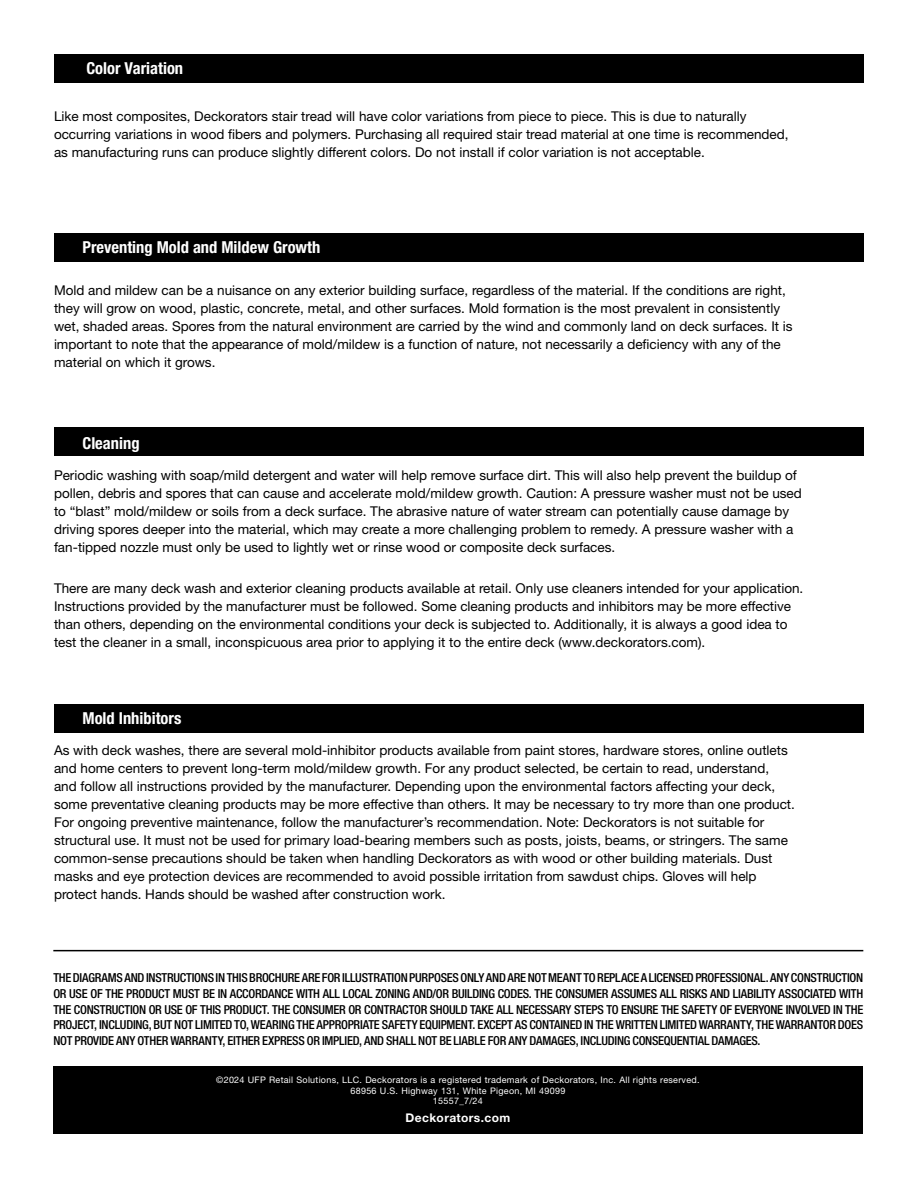
<style>
.page{position:relative;width:918px;height:1188px;background:#fff}
.page>*{position:absolute;margin:0;border:0;box-sizing:border-box;transform-origin:0 0}
.t1{font:700 condensed 16.5px "Helvetica Neue LT Std";color:#fff}
.t2{font:13.5px/18px "Helvetica Neue LT Std";color:#000}
.t3{font:500 condensed 12.3px/15.8px "Helvetica Neue LT Std";letter-spacing:-.02em;color:#000;text-align:justify}
.t4{font:700 12px "Helvetica Neue LT Std";letter-spacing:.03em;color:#fff}
.t5{font:9px/10.5px "Helvetica Neue LT Std";letter-spacing:.03em;color:#fff;text-align:center}
</style>
<div class="page">
<div style="left:54px;top:54px;width:810px;height:28px;background:#000"></div>
<div style="left:54px;top:233px;width:810px;height:28px;background:#000"></div>
<div style="left:54px;top:427px;width:810px;height:28px;background:#000"></div>
<div style="left:54px;top:704px;width:810px;height:28px;background:#000"></div>
<div style="left:53px;top:1067px;width:810px;height:67px;background:#000"></div>
<hr style="left:53px;top:950px;width:810px;height:1px;background:#000">
<p class="t1" style="left:86px;top:58px;width:98px">Color Variation</p>
<p class="t2" style="left:54px;top:107px;width:736px">Like most composites, Deckorators stair tread will have color variations from piece to piece. This is due to naturally occurring variations in wood fibers and polymers. Purchasing all required stair tread material at one time is recommended, as manufacturing runs can produce slightly different colors. Do not install if color variation is not acceptable.</p>
<p class="t1" style="left:82px;top:237px;width:239px">Preventing Mold and Mildew Growth</p>
<p class="t2" style="left:54px;top:281px;width:740px">Mold and mildew can be a nuisance on any exterior building surface, regardless of the material. If the conditions are right, they will grow on wood, plastic, concrete, metal, and other surfaces. Mold formation is the most prevalent in consistently wet, shaded areas. Spores from the natural environment are carried by the wind and commonly land on deck surfaces. It is important to note that the appearance of mold/mildew is a function of nature, not necessarily a deficiency with any of the material on which it grows.</p>
<p class="t1" style="left:82px;top:433px;width:59px">Cleaning</p>
<p class="t2" style="left:54px;top:466px;width:749px">Periodic washing with soap/mild detergent and water will help remove surface dirt. This will also help prevent the buildup of pollen, debris and spores that can cause and accelerate mold/mildew growth. Caution: A pressure washer must not be used to “blast” mold/mildew or soils from a deck surface. The abrasive nature of water stream can potentially cause damage by driving spores deeper into the material, which may create a more challenging problem to remedy. A pressure washer with a fan-tipped nozzle must only be used to lightly wet or rinse wood or composite deck surfaces.</p>
<p class="t2" style="left:54px;top:579px;width:751px">There are many deck wash and exterior cleaning products available at retail. Only use cleaners intended for your application.<br>Instructions provided by the manufacturer must be followed. Some cleaning products and inhibitors may be more effective than others, depending on the environmental conditions your deck is subjected to. Additionally, it is always a good idea to test the cleaner in a small, inconspicuous area prior to applying it to the entire deck (www.deckorators.com).</p>
<p class="t1" style="left:82px;top:708px;width:100px">Mold Inhibitors</p>
<p class="t2" style="left:54px;top:741px;width:742px">As with deck washes, there are several mold-inhibitor products available from paint stores, hardware stores, online outlets and home centers to prevent long-term mold/mildew growth. For any product selected, be certain to read, understand, and follow all instructions provided by the manufacturer. Depending upon the environmental factors affecting your deck, some preventative cleaning products may be more effective than others. It may be necessary to try more than one product.<br>For ongoing preventive maintenance, follow the manufacturer’s recommendation. Note: Deckorators is not suitable for structural use. It must not be used for primary load-bearing members such as posts, joists, beams, or stringers. The same common-sense precautions should be taken when handling Deckorators as with wood or other building materials. Dust masks and eye protection devices are recommended to avoid possible irritation from sawdust chips. Gloves will help protect hands. Hands should be washed after construction work.</p>
<p class="t3" style="left:53px;top:970px;width:812px">THE DIAGRAMS AND INSTRUCTIONS IN THIS BROCHURE ARE FOR ILLUSTRATION PURPOSES ONLY AND ARE NOT MEANT TO REPLACE A LICENSED PROFESSIONAL. ANY CONSTRUCTION OR USE OF THE PRODUCT MUST BE IN ACCORDANCE WITH ALL LOCAL ZONING AND/OR BUILDING CODES. THE CONSUMER ASSUMES ALL RISKS AND LIABILITY ASSOCIATED WITH THE CONSTRUCTION OR USE OF THIS PRODUCT. THE CONSUMER OR CONTRACTOR SHOULD TAKE ALL NECESSARY STEPS TO ENSURE THE SAFETY OF EVERYONE INVOLVED IN THE PROJECT, INCLUDING, BUT NOT LIMITED TO, WEARING THE APPROPRIATE SAFETY EQUIPMENT. EXCEPT AS CONTAINED IN THE WRITTEN LIMITED WARRANTY, THE WARRANTOR DOES NOT PROVIDE ANY OTHER WARRANTY, EITHER EXPRESS OR IMPLIED, AND SHALL NOT BE LIABLE FOR ANY DAMAGES, INCLUDING CONSEQUENTIAL DAMAGES.</p>
<p class="t5" style="left:216px;top:1075px;width:485px">©2024 UFP Retail Solutions, LLC. Deckorators is a registered trademark of Deckorators, Inc. All rights reserved.<br>68956 U.S. Highway 131, White Pigeon, MI 49099<br>15557_7/24</p>
<p class="t4" style="left:406px;top:1110px;width:106px">Deckorators.com</p>
</div>
